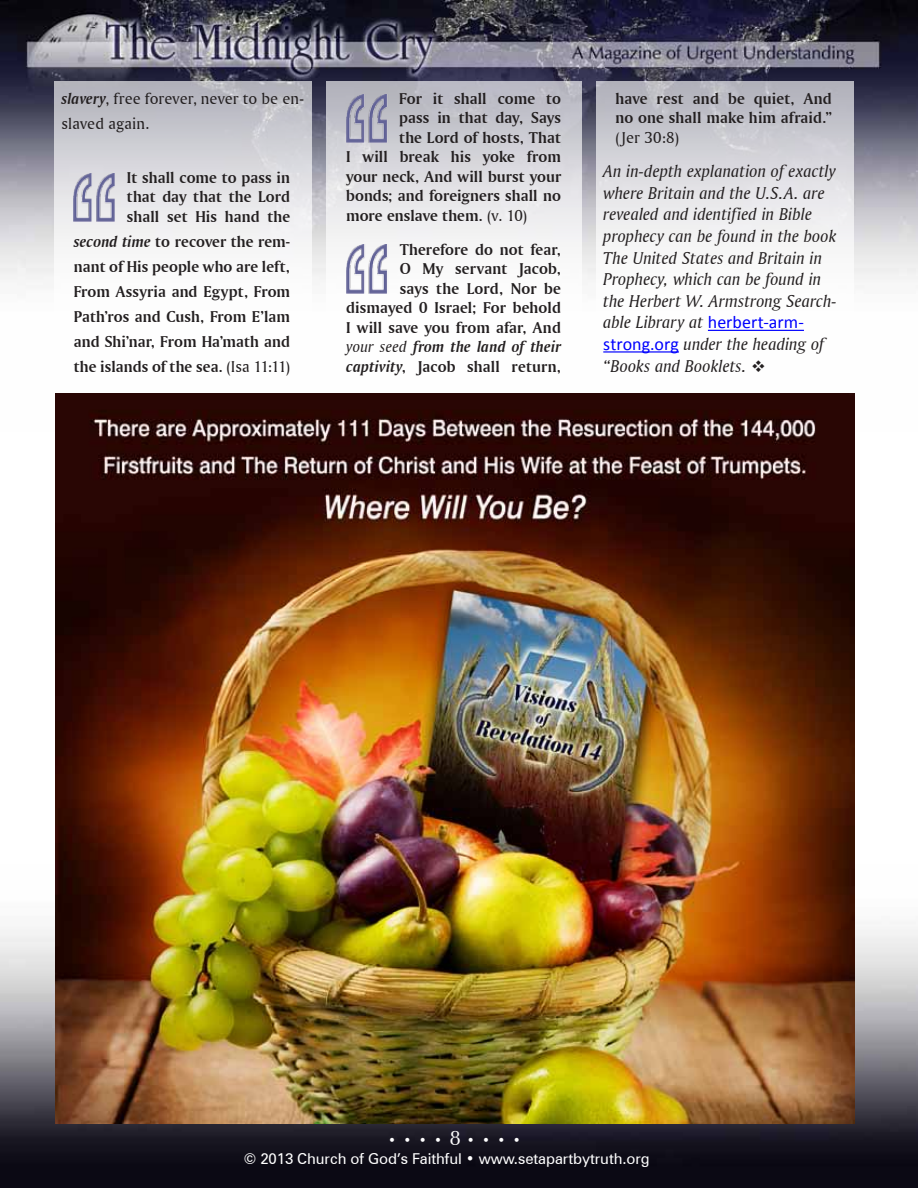
<style>
.page{position:relative;width:918px;height:1188px;background:#fff}
.page>*{position:absolute;margin:0;border:0;box-sizing:border-box;transform-origin:0 0}
.t1{font:18px/21.6px "Amerigo BT Italic A";color:#231f20}
.t2{font:16.5px/19.5px "Amerigo BT Bold A";letter-spacing:.005em;color:#231f20;text-align:justify}
.t3{font:16.5px/25.2px "Amerigo BT Roman A";letter-spacing:.005em;color:#231f20}
.t4{font:16.5px "Amerigo BT Bold Italic A";letter-spacing:.01em;color:#231f20}
.t5{font:15px "Zurich BT";letter-spacing:-.005em;color:#fff}
.t6{font:13.5px "Zapf Humanist 601 BT";color:#fff}
.s1{font-family:"Amerigo BT Bold Italic A"}
.s2{font-family:"Amerigo BT Roman A"}
.s3{font-family:"Amerigo BT Italic A"}
.s4{font-family:"Calibri";color:#00f}
.s5{font-size:21px}
</style>
<div class="page">
<img style="left:0;top:0;width:918px;height:432px">
<img style="left:0;top:864px;width:918px;height:324px">
<svg style="left:596px;top:81px;width:257px;height:299px"></svg>
<hr style="left:708px;top:330px;width:96px;height:1px;background:#00f">
<hr style="left:603px;top:351px;width:76px;height:2px;background:#00f">
<div style="left:326px;top:81px;width:256px;height:299px;background:linear-gradient(to bottom,#c1c1c9,#fff)"></div>
<img style="left:346px;top:94px;width:53px;height:49px">
<img style="left:346px;top:245px;width:53px;height:49px">
<div style="left:54px;top:81px;width:257px;height:299px;background:linear-gradient(to bottom,#bfbfc7,#fff)"></div>
<img style="left:74px;top:173px;width:53px;height:49px">
<img style="left:56px;top:393px;width:799px;height:730px">
<p class="t3" style="left:61px;top:86px;width:244px"><span class="s1">slavery</span>, free forever, never to be en&shy;slaved again.</p>
<p class="t2" style="left:127px;top:167px;width:165px">It shall come to pass in that day that the Lord shall set His hand the</p>
<p class="t2" style="left:74px;top:228px;width:218px;line-height:24.9px"><span class="s1">second time</span> to recover the rem&shy;nant of His people who are left, From Assyria and Egypt, From Path’ros and Cush, From E’lam and Shi’nar, From Ha’math and the islands of the sea. <span class="s2">(Isa 11:11)</span></p>
<p class="t2" style="left:399px;top:88px;width:163px">For it shall come to</p>
<p class="t2" style="left:399px;top:108px;width:163px">pass in that day, Says</p>
<p class="t2" style="left:399px;top:127px;width:163px">the Lord of hosts, That</p>
<p class="t2" style="left:346px;top:147px;width:216px">I will break his yoke from</p>
<p class="t2" style="left:346px;top:166px;width:216px">your neck, And will burst your</p>
<p class="t2" style="left:346px;top:186px;width:216px">bonds; and foreigners shall no</p>
<p class="t2" style="left:346px;top:205px;width:183px">more enslave them. <span class="s2">(v. 10)</span></p>
<p class="t2" style="left:346px;top:239px;width:216px;text-align:right">Therefore do not fear,<br>O My servant Jacob,<br>says the Lord, Nor be dismayed 0 Israel; For behold<br>I will save you from afar, And</p>
<p class="t4" style="left:346px;top:337px;width:216px"><span class="s3">your seed</span> from the land of their</p>
<p class="t2" style="left:346px;top:356px;width:216px"><span class="s1">captivity</span>, Jacob shall return,</p>
<p class="t2" style="left:616px;top:88px;width:218px">have rest and be quiet, And no one shall make him afraid.”</p>
<p class="t3" style="left:616px;top:124px;width:65px">(Jer 30:8)</p>
<p class="t1" style="left:603px;top:160px;width:235px">An in-depth explanation of exactly where Britain and the U.S.A. are revealed and identified in Bible prophecy can be found in the book<br>The United States and Britain in<br>Prophecy, which can be found in the Herbert W. Armstrong Search&shy;able Library at <span class="s4">herbert-arm&shy;strong.org</span> under the heading of “Books and Booklets. ❖</p>
<p class="t6" style="left:388px;top:1132px;width:134px">• • • • <span class="s5">8</span> • • • •</p>
<p class="t5" style="left:244px;top:1148px;width:408px">© 2013 Church of God’s Faithful • www.setapartbytruth.org</p>
</div>
